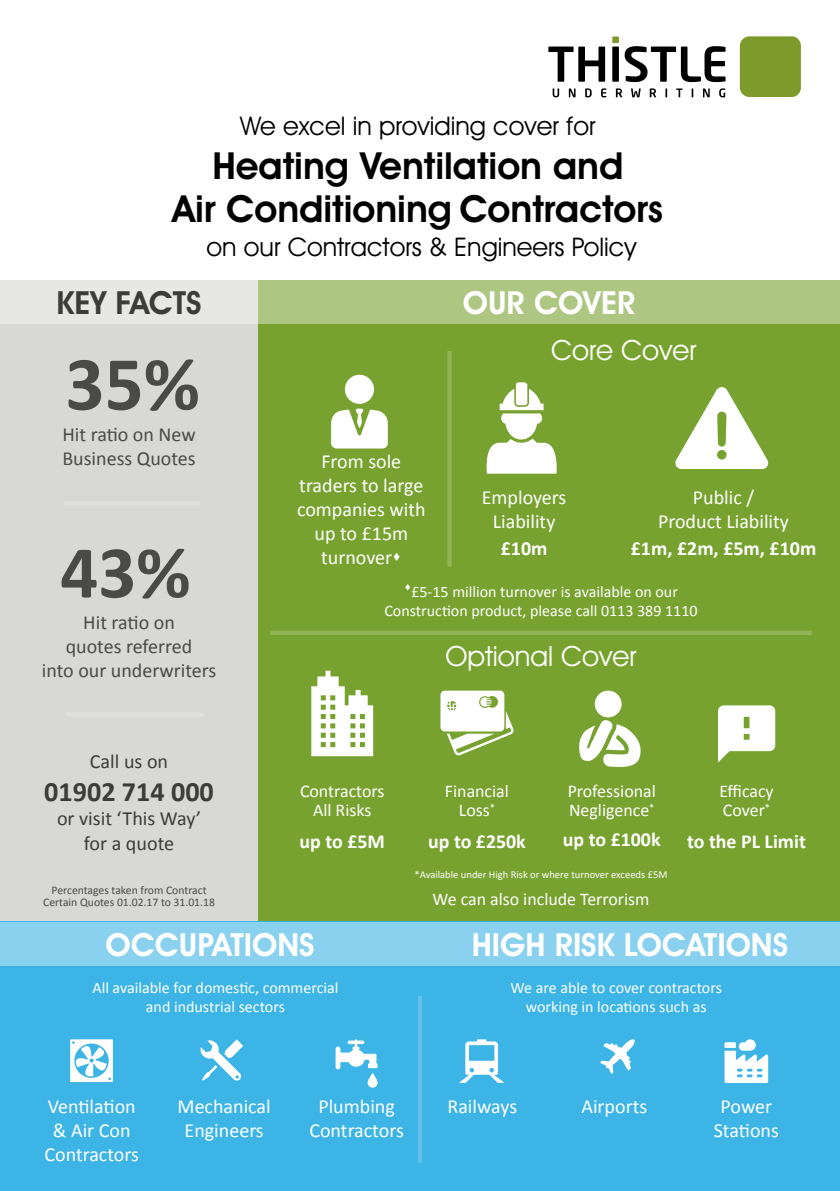
<style>
.page{position:relative;width:840px;height:1191px;background:#fff}
.page>*{position:absolute;margin:0;border:0;box-sizing:border-box;transform-origin:0 0}
.t1{font:700 77.2px "Calibri";color:#4a4a49}
.t2{font:700 74.8px "Calibri";color:#4a4a49}
.t3{font:600 37.6px/43.4px "Avant Garde IT Cby BT";color:#000;text-align:center}
.t4{font:600 32px "Avant Garde IT Cby BT";color:#fff}
.t5{font:600 32px "Avant Garde IT Cby BT";color:#3c3c3b}
.t6{font:28px "Avant Garde IT Cby BT";color:#fff}
.t7{font:700 28px "Calibri";color:#3c3c3b}
.t8{font:25.8px "Avant Garde IT Cby BT";color:#000}
.t9{font:20px/24px "Calibri";color:#fff;text-align:center}
.t10{font:20px/24px "Calibri";color:#4a4a49}
.t11{font:20px/24.2px "Calibri";color:#3c3c3b;text-align:center}
.t12{font:700 20px "Calibri";color:#fff}
.t13{font:700 19.8px "Calibri";color:#fff}
.t14{font:17.8px/19.4px "Calibri";color:#fff;text-align:center}
.t15{font:16px/19.2px "Calibri";color:#fff;text-align:center}
.t16{font:11.6px/12px "Calibri";color:#4a4a49;text-align:center}
.t17{font:10.6px "Calibri";color:#fff}
</style>
<div class="page">
<div style="left:0;top:280px;width:258px;height:642px;background:#d8d8d7"></div>
<div style="left:0;top:280px;width:270px;height:44px;background:#e7e7e6"></div>
<div style="left:258px;top:280px;width:581px;height:642px;background:#78a22f"></div>
<div style="left:258px;top:280px;width:581px;height:44px;background:#adc681"></div>
<div style="left:345px;top:375px;width:29px;height:29px;background:#fff;border-radius:50%"></div>
<svg style="left:331px;top:408px;width:56px;height:40px;background:#e6eed9"></svg>
<div style="left:270px;top:630px;width:541px;height:5px;background:#92b457"></div>
<hr style="left:63px;top:501px;width:137px;height:4px;background:#dfdfde">
<hr style="left:66px;top:712px;width:137px;height:4px;background:#dfdfde">
<div style="left:0;top:922px;width:839px;height:269px;background:#3cb4e5"></div>
<div style="left:0;top:922px;width:839px;height:43px;background:#89d1ef"></div>
<svg style="left:70px;top:1039px;width:43px;height:43px"></svg>
<svg style="left:200px;top:1039px;width:43px;height:41px"></svg>
<svg style="left:335px;top:1039px;width:42px;height:30px"></svg>
<svg style="left:367px;top:1072px;width:10px;height:15px"></svg>
<div style="left:417px;top:996px;width:5px;height:166px;background:#62c2ea"></div>
<svg style="left:460px;top:1039px;width:43px;height:43px"></svg>
<svg style="left:600px;top:1039px;width:34px;height:34px"></svg>
<svg style="left:724px;top:1039px;width:43px;height:44px"></svg>
<div style="left:739px;top:36px;width:61px;height:61px;background:#7d9b2b;border-radius:9px"></div>
<div style="left:612px;top:36px;width:6px;height:7px;background:#7d9b2b"></div>
<svg style="left:548px;top:47px;width:56px;height:35px"></svg>
<div style="left:612px;top:47px;width:6px;height:35px;background:#000"></div>
<svg style="left:624px;top:46px;width:101px;height:36px"></svg>
<svg style="left:552px;top:88px;width:7px;height:9px"></svg>
<svg style="left:568px;top:88px;width:7px;height:9px"></svg>
<svg style="left:585px;top:88px;width:6px;height:9px"></svg>
<svg style="left:601px;top:88px;width:5px;height:9px"></svg>
<svg style="left:615px;top:88px;width:7px;height:9px"></svg>
<svg style="left:631px;top:88px;width:9px;height:9px"></svg>
<svg style="left:649px;top:88px;width:6px;height:9px"></svg>
<svg style="left:676px;top:88px;width:6px;height:9px"></svg>
<svg style="left:691px;top:88px;width:2px;height:9px"></svg>
<svg style="left:703px;top:88px;width:6px;height:9px"></svg>
<svg style="left:719px;top:88px;width:5px;height:9px"></svg>
<svg style="left:311px;top:671px;width:62px;height:85px"></svg>
<svg style="left:440px;top:690px;width:73px;height:65px"></svg>
<div style="left:444px;top:712px;width:57px;height:6px;background:#fff"></div>
<svg style="left:718px;top:705px;width:56px;height:57px"></svg>
<svg style="left:579px;top:720px;width:62px;height:47px"></svg>
<div style="left:594px;top:690px;width:27px;height:27px;background:#fff;border-radius:50%"></div>
<svg style="left:447px;top:351px;width:4px;height:216px"></svg>
<svg style="left:486px;top:382px;width:70px;height:92px"></svg>
<svg style="left:675px;top:387px;width:94px;height:82px"></svg>
<p class="t8" style="left:240px;top:110px;width:356px">We excel in providing cover for</p>
<h3 class="t3" style="left:172px;top:143px;width:491px">Heating Ventilation and<br>Air Conditioning Contractors</h3>
<p class="t8" style="left:206px;top:231px;width:431px">on our Contractors &amp; Engineers Policy</p>
<h3 class="t5" style="left:57px;top:283px;width:146px">KEY FACTS</h3>
<h1 class="t1" style="left:65px;top:334px;width:136px">35%</h1>
<p class="t10" style="left:62px;top:423px;width:135px">Hit ratio on New<br>Business Quotes</p>
<h2 class="t2" style="left:60px;top:524px;width:132px">43%</h2>
<p class="t10" style="left:42px;top:610px;width:176px;text-align:center">Hit ratio on<br>quotes referred<br>into our underwriters</p>
<p class="t11" style="left:90px;top:749px;width:80px">Call us on</p>
<h3 class="t7" style="left:44px;top:774px;width:171px">01902 714 000</h3>
<p class="t11" style="left:57px;top:806px;width:145px">or visit ‘This Way’ for a quote</p>
<p class="t16" style="left:43px;top:884px;width:173px">Percentages taken from Contract<br>Certain Quotes 01.02.17 to 31.01.18</p>
<h3 class="t4" style="left:462px;top:283px;width:174px">OUR COVER</h3>
<p class="t9" style="left:297px;top:449px;width:130px">From sole traders to large companies with up to £15m turnover▲</p>
<h3 class="t6" style="left:551px;top:333px;width:147px">Core Cover</h3>
<p class="t9" style="left:481px;top:485px;width:86px">Employers<br>Liability</p>
<p class="t12" style="left:500px;top:535px;width:48px">£10m</p>
<p class="t9" style="left:657px;top:485px;width:132px">Public /<br>Product Liability</p>
<p class="t12" style="left:630px;top:535px;width:187px">£1m, £2m, £5m, £10m</p>
<p class="t15" style="left:384px;top:582px;width:314px">▲£5-15 million turnover is available on our<br>Construction product, please call 0113 389 1110</p>
<h3 class="t6" style="left:445px;top:639px;width:192px">Optional Cover</h3>
<p class="t14" style="left:300px;top:781px;width:86px">Contractors<br>All Risks</p>
<p class="t13" style="left:299px;top:829px;width:87px">up to £5M</p>
<p class="t14" style="left:444px;top:781px;width:65px">Financial<br>Loss<sup>*</sup></p>
<p class="t13" style="left:428px;top:829px;width:99px">up to £250k</p>
<p class="t14" style="left:567px;top:781px;width:90px;text-align:left">Professional<br>Negligence<sup>*</sup></p>
<p class="t13" style="left:562px;top:827px;width:99px">up to £100k</p>
<p class="t17" style="left:414px;top:867px;width:254px">*Available under High Risk or where turnover exceeds £5M</p>
<p class="t14" style="left:432px;top:889px;width:218px">We can also include Terrorism</p>
<p class="t14" style="left:719px;top:781px;width:56px;text-align:left">Efficacy<br>Cover<sup>*</sup></p>
<p class="t13" style="left:686px;top:829px;width:120px">to the PL Limit</p>
<h3 class="t4" style="left:105px;top:925px;width:210px">OCCUPATIONS</h3>
<h3 class="t4" style="left:471px;top:925px;width:317px">HIGH RISK LOCATIONS</h3>
<p class="t15" style="left:92px;top:977px;width:247px">All available for domestic, commercial and industrial sectors</p>
<p class="t9" style="left:44px;top:1094px;width:96px">Ventilation &amp; Air Con<br>Contractors</p>
<p class="t9" style="left:177px;top:1094px;width:95px">Mechanical<br>Engineers</p>
<p class="t9" style="left:309px;top:1094px;width:96px">Plumbing<br>Contractors</p>
<p class="t15" style="left:510px;top:978px;width:213px">We are able to cover contractors working in locations such as</p>
<p class="t9" style="left:447px;top:1094px;width:71px">Railways</p>
<p class="t9" style="left:581px;top:1094px;width:67px">Airports</p>
<p class="t9" style="left:713px;top:1094px;width:67px">Power<br>Stations</p>
</div>
